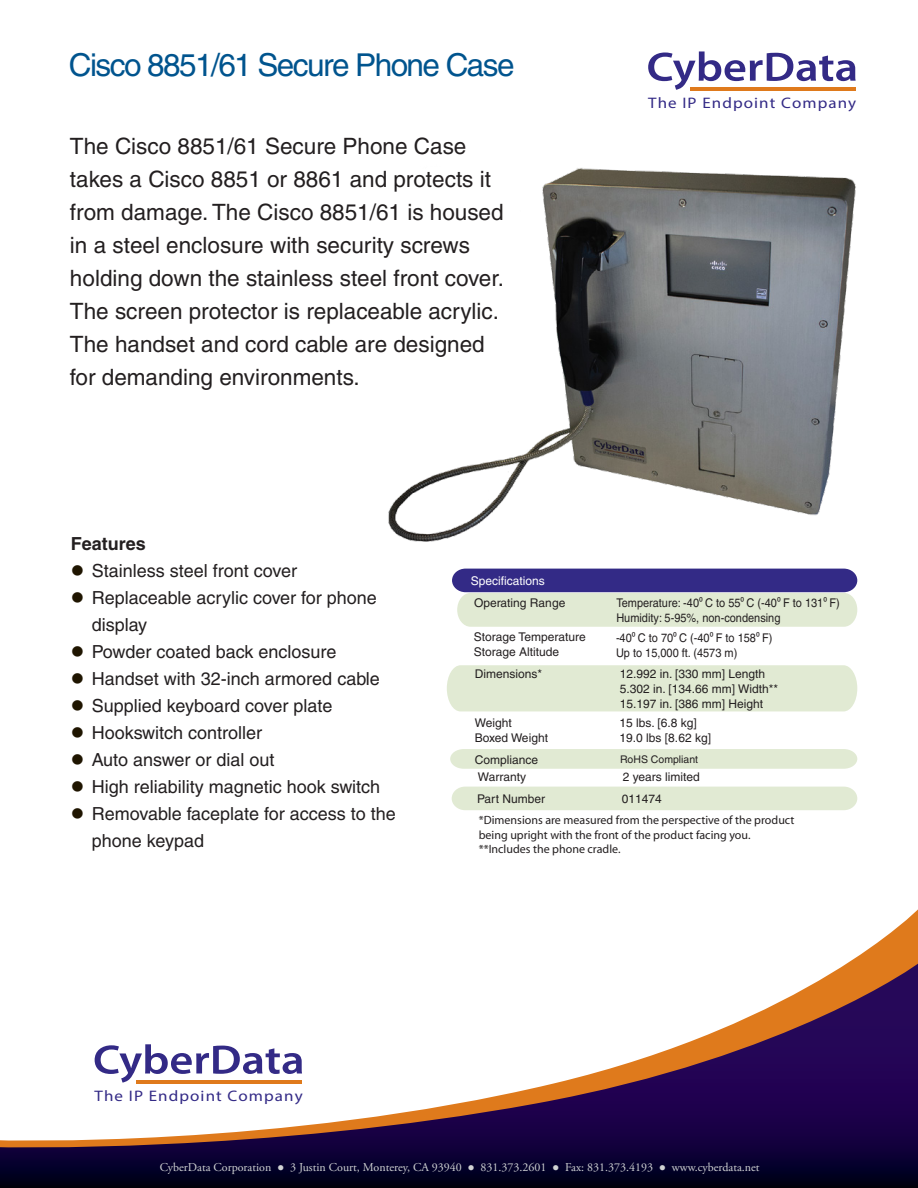
<style>
.page{position:relative;width:918px;height:1188px;background:#fff}
.page>*{position:absolute;margin:0;border:0;box-sizing:border-box;transform-origin:0 0}
.t1{font:31.5px "Helvetica";letter-spacing:-.05em;color:#00548e}
.t2{font:22.5px/33px "Helvetica";color:#231f20}
.t3{font:18px/27px "Helvetica";color:#231f20}
.t4{font:700 18px "Helvetica";color:#231f20}
.t5{font:15.3px "Myriad Pro";letter-spacing:.065em;color:#332a86;scale:1.11 1}
.t6{font:12px/15px "Helvetica";color:#231f20}
.t7{font:12px/14.4px "Myriad";color:#231f20}
.t8{font:12px/15px "Helvetica";color:#231f20;scale:.91 1}
.t9{font:12px "Adobe Garamond Pro";color:#d1d3d4}
.t10{font:12px "Helvetica";color:#fff}
.t11{font:10.5px "Helvetica";color:#231f20}
.s1{color:#1f1500}
.s2{font-family:"Myriad Pro"}
</style>
<div class="page">
<div style="left:452px;top:787px;width:405px;height:23px;background:#e1ead3"></div>
<svg style="left:648px;top:51px;width:208px;height:39px"></svg>
<hr style="left:690px;top:87px;width:165px;height:4px;background:#df7a1c">
<img style="left:388px;top:168px;width:468px;height:374px">
<div style="left:447px;top:665px;width:410px;height:46px;background:#e1ead3"></div>
<div style="left:450px;top:749px;width:407px;height:20px;background:#e1ead3"></div>
<svg style="left:452px;top:569px;width:405px;height:58px;background:#9d9fb6"></svg>
<svg style="left:846px;top:909px;width:72px;height:55px"></svg>
<svg style="left:0;top:964px;width:918px;height:224px"></svg>
<svg style="left:95px;top:1044px;width:207px;height:39px"></svg>
<hr style="left:137px;top:1080px;width:165px;height:3px;background:#df7a1c">
<h1 class="t1" style="left:69px;top:47px;width:447px">Cisco 8851/61 Secure Phone Case</h1>
<p class="t2" style="left:70px;top:129px;width:436px">The Cisco 8851/61 Secure Phone Case takes a Cisco 8851 or 8861 and protects it from damage. The Cisco 8851/61 is housed in a steel enclosure with security screws holding down the stainless steel front cover.<br>The screen protector is replaceable acrylic.<br>The handset and cord cable are designed for demanding environments.</p>
<p class="t5" style="left:648px;top:94px;width:189px">The IP Endpoint Company</p>
<p class="t4" style="left:71px;top:533px;width:77px">Features</p>
<p class="t3" style="left:71px;top:557px;width:228px"><span class="s1">●</span> Stainless steel front cover</p>
<p class="t3" style="left:92px;top:584px;width:287px;text-indent:-21px"><span class="s1">●</span> Replaceable acrylic cover for phone display</p>
<p class="t3" style="left:71px;top:638px;width:267px"><span class="s1">●</span> Powder coated back enclosure</p>
<p class="t3" style="left:71px;top:665px;width:311px"><span class="s1">●</span> Handset with 32-inch armored cable</p>
<p class="t3" style="left:71px;top:692px;width:263px"><span class="s1">●</span> Supplied keyboard cover plate</p>
<p class="t3" style="left:71px;top:719px;width:193px"><span class="s1">●</span> Hookswitch controller</p>
<p class="t3" style="left:71px;top:746px;width:205px"><span class="s1">●</span> Auto answer or dial out</p>
<p class="t3" style="left:71px;top:773px;width:311px"><span class="s1">●</span> High reliability magnetic hook switch</p>
<p class="t3" style="left:92px;top:800px;width:305px;text-indent:-21px"><span class="s1">●</span> Removable faceplate for access to the phone keypad</p>
<p class="t10" style="left:471px;top:574px;width:76px">Specifications</p>
<p class="t8" style="left:616px;top:595px;width:247px">Temperature: -40<span class="s2">0</span> C to 55<span class="s2">0</span> C (-40<span class="s2">0</span> F to 131<span class="s2">0</span> F)<br>Humidity: 5-95%, non-condensing</p>
<p class="t6" style="left:474px;top:595px;width:93px">Operating Range</p>
<p class="t6" style="left:474px;top:630px;width:113px">Storage Temperature<br>Storage Altitude</p>
<p class="t8" style="left:616px;top:630px;width:173px">-40<span class="s2">0</span> C to 70<span class="s2">0</span> C (-40<span class="s2">0</span> F to 158<span class="s2">0</span> F)<br>Up to 15,000 ft. (4573 m)</p>
<p class="t6" style="left:475px;top:666px;width:69px">Dimensions*</p>
<p class="t6" style="left:475px;top:715px;width:75px">Weight<br>Boxed Weight</p>
<p class="t6" style="left:620px;top:666px;width:160px">12.992 in. [330 mm] Length<br>5.302 in. [134.66 mm] Width**<br>15.197 in. [386 mm] Height</p>
<p class="t6" style="left:620px;top:715px;width:93px">15 lbs. [6.8 kg]<br>19.0 lbs [8.62 kg]</p>
<p class="t6" style="left:475px;top:752px;width:65px">Compliance</p>
<p class="t11" style="left:620px;top:754px;width:80px">RoHS Compliant</p>
<p class="t6" style="left:478px;top:770px;width:50px">Warranty</p>
<p class="t6" style="left:623px;top:770px;width:79px">2 years limited</p>
<p class="t6" style="left:477px;top:791px;width:70px">Part Number</p>
<p class="t6" style="left:622px;top:791px;width:42px">011474</p>
<p class="t7" style="left:479px;top:813px;width:317px">*Dimensions are measured from the perspective of the product being upright with the front of the product facing you. **Includes the phone cradle.</p>
<p class="t5" style="left:95px;top:1087px;width:189px">The IP Endpoint Company</p>
<p class="t9" style="left:160px;top:1160px;width:601px">CyberData Corporation ● 3 Justin Court, Monterey, CA 93940 ● 831.373.2601 ● Fax: 831.373.4193 ● www.cyberdata.net</p>
</div>
